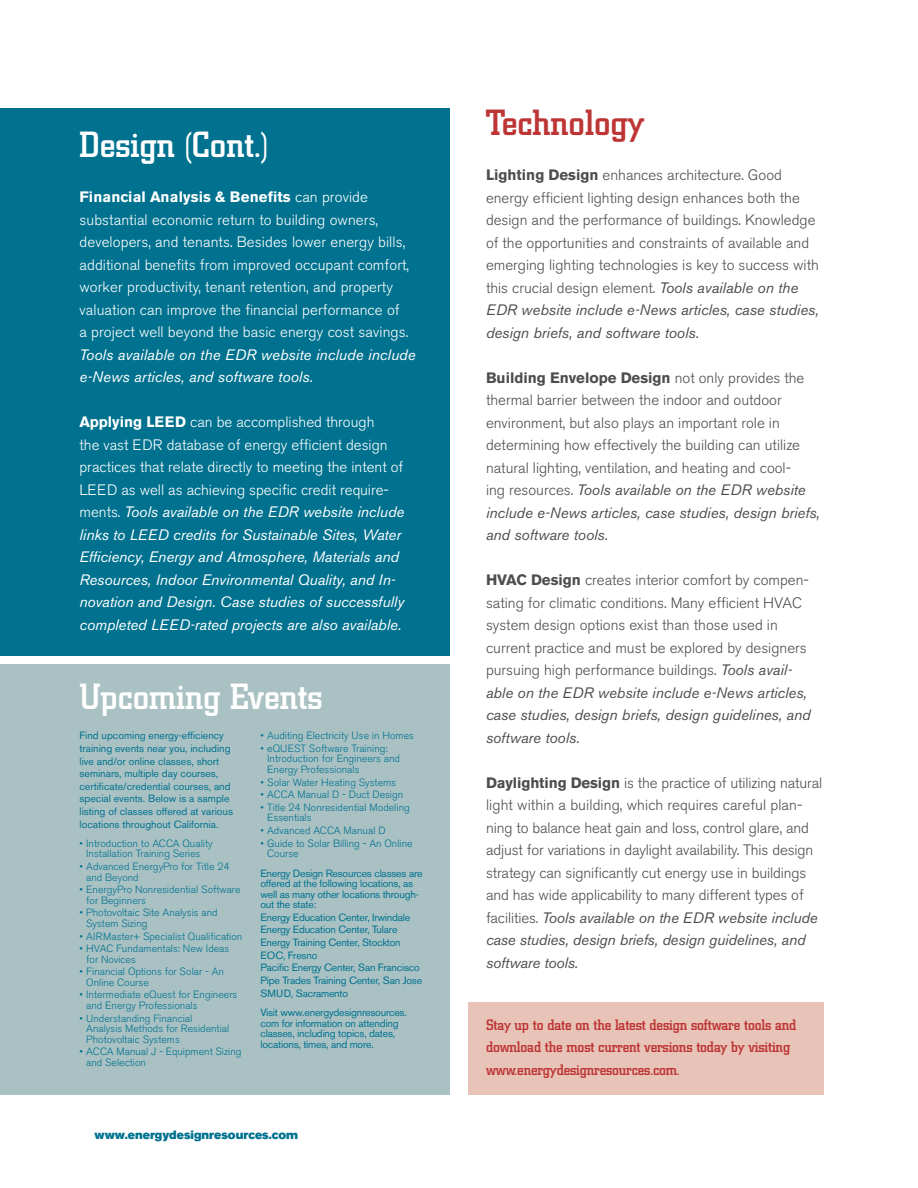
<style>
.page{position:relative;width:918px;height:1188px;background:#fff}
.page>*{position:absolute;margin:0;border:0;box-sizing:border-box;transform-origin:0 0}
.t1{font:500 36px "City";color:#fff}
.t2{font:500 36px "City";color:#bd3535}
.t3{font:300 15px/22.5px "Akzidenz Grotesk BE";color:#4d4d4f}
.t4{font:italic 15px/22.5px "Akzidenz Grotesk BE";color:#fff}
.t5{font:300 15px/22.5px "Akzidenz Grotesk BE";letter-spacing:.005em;color:#fff}
.t6{font:500 15px/22.5px "City";letter-spacing:-.01em;color:#bd3535}
.t7{font:12px "Akzidenz Grotesk BE Super";color:#00728f}
.t8{font:300 10.5px/10.5px "Akzidenz Grotesk BE";color:#00728f}
.t9{font:10.5px/10.5px "Akzidenz Grotesk BE";letter-spacing:-.02em;color:#00728f}
.t10{font:10.5px/12.6px "Akzidenz Grotesk BE";color:#00728f}
.s1{font-weight:700}
.s2{font-weight:700;font-style:normal}
.s3{font-weight:300;font-style:normal}
.s4{font-weight:400;font-style:italic}
</style>
<div class="page">
<div style="left:0;top:108px;width:450px;height:548px;background:#00728f"></div>
<div style="left:0;top:664px;width:450px;height:431px;background:#a9c1c3"></div>
<div style="left:468px;top:1002px;width:356px;height:93px;background:#e8c3b7"></div>
<h1 class="t1" style="left:80px;top:125px;width:190px">Design (Cont.)</h1>
<p class="t5" style="left:80px;top:186px;width:331px"><span class="s1">Financial Analysis &amp; Benefits</span> can provide substantial economic return to building owners, developers, and tenants. Besides lower energy bills, additional benefits from improved occupant comfort, worker productivity, tenant retention, and property valuation can improve the financial performance of a project well beyond the basic energy cost savings.</p>
<p class="t4" style="left:80px;top:343px;width:338px">Tools available on the EDR website include include e-News articles, and software tools.</p>
<p class="t4" style="left:80px;top:411px;width:326px"><span class="s2">Applying LEED</span> <span class="s3">can be accomplished through<br>the vast EDR database of energy efficient design practices that relate directly to meeting the intent of LEED as well as achieving specific credit require&shy;ments.</span> Tools available on the EDR website include links to LEED credits for Sustainable Sites, Water Efficiency, Energy and Atmosphere, Materials and Resources, Indoor Environmental Quality, and In&shy;novation and Design. Case studies of successfully completed LEED-rated projects are also available.</p>
<h1 class="t1" style="left:80px;top:677px;width:244px">Upcoming Events</h1>
<p class="t10" style="left:80px;top:729px;width:155px">Find upcoming energy-efficiency training events near you, including live and/or online classes, short seminars, multiple day courses, certificate/credential courses, and special events. Below is a sample listing of classes offered at various locations throughout California.</p>
<p class="t8" style="left:80px;top:838px;width:135px;text-align:center">• Introduction to ACCA Quality<br>Installation Training Series</p>
<p class="t8" style="left:86px;top:861px;width:145px;text-indent:-7px">• Advanced EnergyPro for Title 24 and Beyond</p>
<p class="t8" style="left:86px;top:885px;width:156px;text-indent:-7px">• EnergyPro Nonresidential Software for Beginners</p>
<p class="t8" style="left:86px;top:908px;width:133px;text-indent:-7px">• Photovoltaic Site Analysis and<br>System Sizing</p>
<p class="t8" style="left:80px;top:931px;width:164px">• AIRMaster+ Specialist Qualification</p>
<p class="t8" style="left:86px;top:943px;width:145px;text-indent:-7px">• HVAC Fundamentals: New Ideas for Novices</p>
<p class="t8" style="left:86px;top:967px;width:139px;text-indent:-7px">• Financial Options for Solar - An<br>Online Course</p>
<p class="t8" style="left:86px;top:990px;width:153px;text-indent:-7px">• Intermediate eQuest for Engineers and Energy Professionals</p>
<p class="t8" style="left:86px;top:1013px;width:145px;text-indent:-7px">• Understanding Financial<br>Analysis Methods for Residential<br>Photovoltaic Systems</p>
<p class="t8" style="left:86px;top:1047px;width:157px;text-indent:-7px">• ACCA Manual J - Equipment Sizing and Selection</p>
<p class="t8" style="left:260px;top:731px;width:155px">• Auditing Electricity Use in Homes</p>
<p class="t8" style="left:267px;top:743px;width:134px;text-indent:-7px">• eQUEST Software Training:<br>Introduction for Engineers and<br>Energy Professionals</p>
<p class="t8" style="left:260px;top:777px;width:137px">• Solar Water Heating Systems</p>
<p class="t8" style="left:260px;top:790px;width:144px">• ACCA Manual D - Duct Design</p>
<p class="t8" style="left:267px;top:802px;width:144px;text-indent:-7px">• Title 24 Nonresidential Modeling<br>Essentials</p>
<p class="t8" style="left:260px;top:825px;width:127px">• Advanced ACCA Manual D</p>
<p class="t8" style="left:267px;top:838px;width:147px;text-indent:-7px">• Guide to Solar Billing - An Online<br>Course</p>
<p class="t9" style="left:260px;top:868px;width:164px">Energy Design Resources classes are offered at the following locations, as well as many other locations through&shy;out the state:</p>
<p class="t9" style="left:260px;top:911px;width:163px;line-height:12.6px">Energy Education Center, Irwindale<br>Energy Education Center, Tulare<br>Energy Training Center, Stockton<br>EOC, Fresno<br>Pacific Energy Center, San Francisco<br>Pipe Trades Training Center, San Jose<br>SMUD, Sacramento</p>
<p class="t9" style="left:260px;top:1007px;width:148px">Visit www.energydesignresources. com for information on attending classes, including topics, dates, locations, times, and more.</p>
<p class="t7" style="left:94px;top:1127px;width:205px">www.energydesignresources.com</p>
<h1 class="t2" style="left:486px;top:103px;width:160px">Technology</h1>
<p class="t3" style="left:486px;top:164px;width:334px"><span class="s1">Lighting Design</span> enhances architecture. Good energy efficient lighting design enhances both the design and the performance of buildings. Knowledge of the opportunities and constraints of available and emerging lighting technologies is key to success with this crucial design element. <span class="s4">Tools available on the EDR website include e-News articles, case studies, design briefs, and software tools.</span></p>
<p class="t3" style="left:486px;top:366px;width:336px"><span class="s1">Building Envelope Design</span> not only provides the thermal barrier between the indoor and outdoor environment, but also plays an important role in determining how effectively the building can utilize natural lighting, ventilation, and heating and cool-<br>ing resources. <span class="s4">Tools available on the EDR website include e-News articles, case studies, design briefs, and software tools.</span></p>
<p class="t3" style="left:486px;top:569px;width:326px"><span class="s1">HVAC Design</span> creates interior comfort by compen&shy;sating for climatic conditions. Many efficient HVAC system design options exist than those used in current practice and must be explored by designers pursuing high performance buildings. <span class="s4">Tools avail&shy;able on the EDR website include e-News articles, case studies, design briefs, design guidelines, and software tools.</span></p>
<p class="t3" style="left:486px;top:771px;width:338px"><span class="s1">Daylighting Design</span> is the practice of utilizing natural light within a building, which requires careful plan&shy;ning to balance heat gain and loss, control glare, and adjust for variations in daylight availability. This design strategy can significantly cut energy use in buildings and has wide applicability to many different types of facilities. <span class="s4">Tools available on the EDR website include case studies, design briefs, design guidelines, and software tools.</span></p>
<p class="t6" style="left:486px;top:1014px;width:312px">Stay up to date on the latest design software tools and download the most current versions today by visiting www.energydesignresources.com.</p>
</div>
